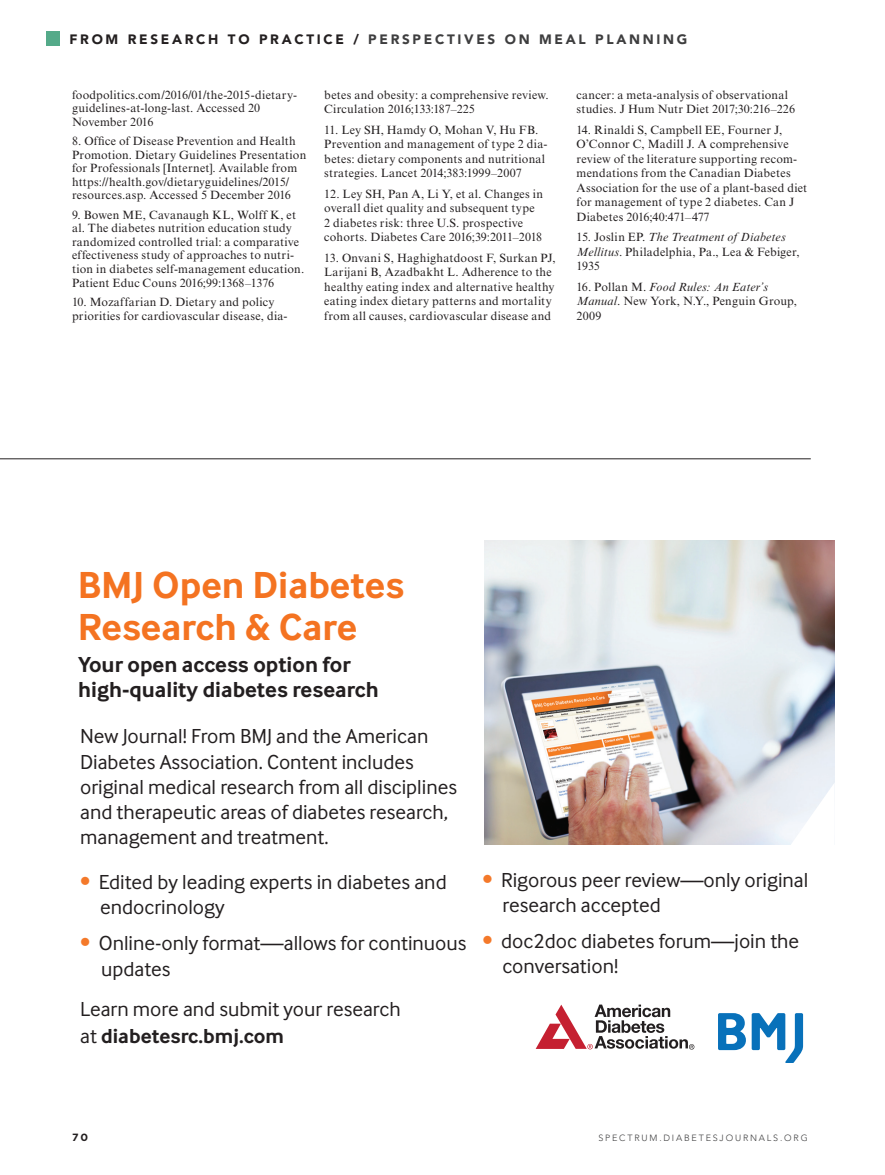
<style>
.page{position:relative;width:885px;height:1175px;background:#fff}
.page>*{position:absolute;margin:0;border:0;box-sizing:border-box;transform-origin:0 0}
.t1{font:700 39px/42px "Inter Face";color:#f47321}
.t2{font:700 22.5px/25.5px "Inter Face";color:#231f20}
.t3{font:21px/25.2px "Inter Face";color:#231f20}
.t4{font:900 13.5px "Avenir LT Std";letter-spacing:.2em;color:#3e3e3f}
.t5{font:12px/14.5px "Times New Roman MT Std";letter-spacing:.02em;color:#231f20}
.t6{font:700 10.5px "Gotham";color:#231f20}
.t7{font:300 9px "Avenir LT Std";letter-spacing:.2em;color:#3e3e3f}
.s1{color:#231f20}
.s2{font-style:italic}
.s3{color:#f4792a}
.s4{font-weight:700}
</style>
<div class="page">
<div style="left:47px;top:32px;width:13px;height:14px;background:#54aa89"></div>
<hr style="left:0;top:458px;width:810px;height:1px;background:#231f20">
<img style="left:484px;top:540px;width:350px;height:305px">
<svg style="left:624px;top:782px;width:210px;height:281px"></svg>
<svg style="left:535px;top:1004px;width:159px;height:45px"></svg>
<svg style="left:718px;top:1013px;width:27px;height:37px"></svg>
<svg style="left:751px;top:1013px;width:51px;height:49px"></svg>
<p class="t4" style="left:69px;top:31px;width:619px"><span class="s1">FROM RESEARCH TO PRACTICE /</span> PERSPECTIVES ON MEAL PLANNING</p>
<p class="t5" style="left:72px;top:88px;width:226px;line-height:13.5px">foodpolitics.com/2016/01/the-2015-dietary&shy;guidelines-at-long-last. Accessed 20<br>November 2016</p>
<p class="t5" style="left:72px;top:134px;width:236px;line-height:13.5px">8. Office of Disease Prevention and Health Promotion. Dietary Guidelines Presentation for Professionals [Internet]. Available from https://health.gov/dietaryguidelines/2015/ resources.asp. Accessed 5 December 2016</p>
<p class="t5" style="left:72px;top:208px;width:234px;line-height:13.5px">9. Bowen ME, Cavanaugh KL, Wolff K, et al. The diabetes nutrition education study randomized controlled trial: a comparative effectiveness study of approaches to nutri&shy;tion in diabetes self-management education.<br>Patient Educ Couns 2016;99:1368–1376</p>
<p class="t5" style="left:72px;top:295px;width:217px;line-height:13.5px">10. Mozaffarian D. Dietary and policy priorities for cardiovascular disease, dia-</p>
<p class="t5" style="left:324px;top:87px;width:226px">betes and obesity: a comprehensive review.<br>Circulation 2016;133:187–225</p>
<p class="t5" style="left:324px;top:122px;width:224px">11. Ley SH, Hamdy O, Mohan V, Hu FB.<br>Prevention and management of type 2 dia&shy;betes: dietary components and nutritional strategies. Lancet 2014;383:1999–2007</p>
<p class="t5" style="left:324px;top:186px;width:220px">12. Ley SH, Pan A, Li Y, et al. Changes in overall diet quality and subsequent type 2 diabetes risk: three U.S. prospective cohorts. Diabetes Care 2016;39:2011–2018</p>
<p class="t5" style="left:324px;top:250px;width:233px">13. Onvani S, Haghighatdoost F, Surkan PJ, Larijani B, Azadbakht L. Adherence to the healthy eating index and alternative healthy eating index dietary patterns and mortality from all causes, cardiovascular disease and</p>
<p class="t5" style="left:576px;top:87px;width:220px">cancer: a meta-analysis of observational studies. J Hum Nutr Diet 2017;30:216–226</p>
<p class="t5" style="left:576px;top:122px;width:232px">14. Rinaldi S, Campbell EE, Fourner J, O’Connor C, Madill J. A comprehensive review of the literature supporting recom&shy;mendations from the Canadian Diabetes Association for the use of a plant-based diet for management of type 2 diabetes. Can J Diabetes 2016;40:471–477</p>
<p class="t5" style="left:576px;top:230px;width:224px">15. Joslin EP. <span class="s2">The Treatment of Diabetes<br>Mellitus</span>. Philadelphia, Pa., Lea &amp; Febiger,<br>1935</p>
<p class="t5" style="left:576px;top:279px;width:222px">16. Pollan M. <span class="s2">Food Rules: An Eater’s<br>Manual</span>. New York, N.Y., Penguin Group,<br>2009</p>
<h1 class="t1" style="left:78px;top:563px;width:328px">BMJ Open Diabetes<br>Research &amp; Care</h1>
<h2 class="t2" style="left:78px;top:651px;width:302px">Your open access option for high-quality diabetes research</h2>
<h3 class="t3" style="left:80px;top:723px;width:378px">New Journal! From BMJ and the American Diabetes Association. Content includes original medical research from all disciplines and therapeutic areas of diabetes research, management and treatment.</h3>
<h3 class="t3" style="left:100px;top:869px;width:348px;text-indent:-20px"><span class="s3">•</span> Edited by leading experts in diabetes and endocrinology</h3>
<h3 class="t3" style="left:101px;top:930px;width:367px;text-indent:-21px"><span class="s3">•</span> Online-only format—allows for continuous updates</h3>
<h3 class="t3" style="left:80px;top:995px;width:322px;line-height:27px">Learn more and submit your research at <span class="s4">diabetesrc.bmj.com</span></h3>
<h3 class="t3" style="left:502px;top:867px;width:307px;text-indent:-20px"><span class="s3">•</span> Rigorous peer review—only original research accepted</h3>
<h3 class="t3" style="left:502px;top:928px;width:298px;text-indent:-20px"><span class="s3">•</span> doc2doc diabetes forum—join the conversation!</h3>
<p class="t6" style="left:72px;top:1130px;width:18px">70</p>
<p class="t7" style="left:598px;top:1132px;width:211px">SPECTRUM.DIABETESJOURNALS.ORG</p>
</div>
